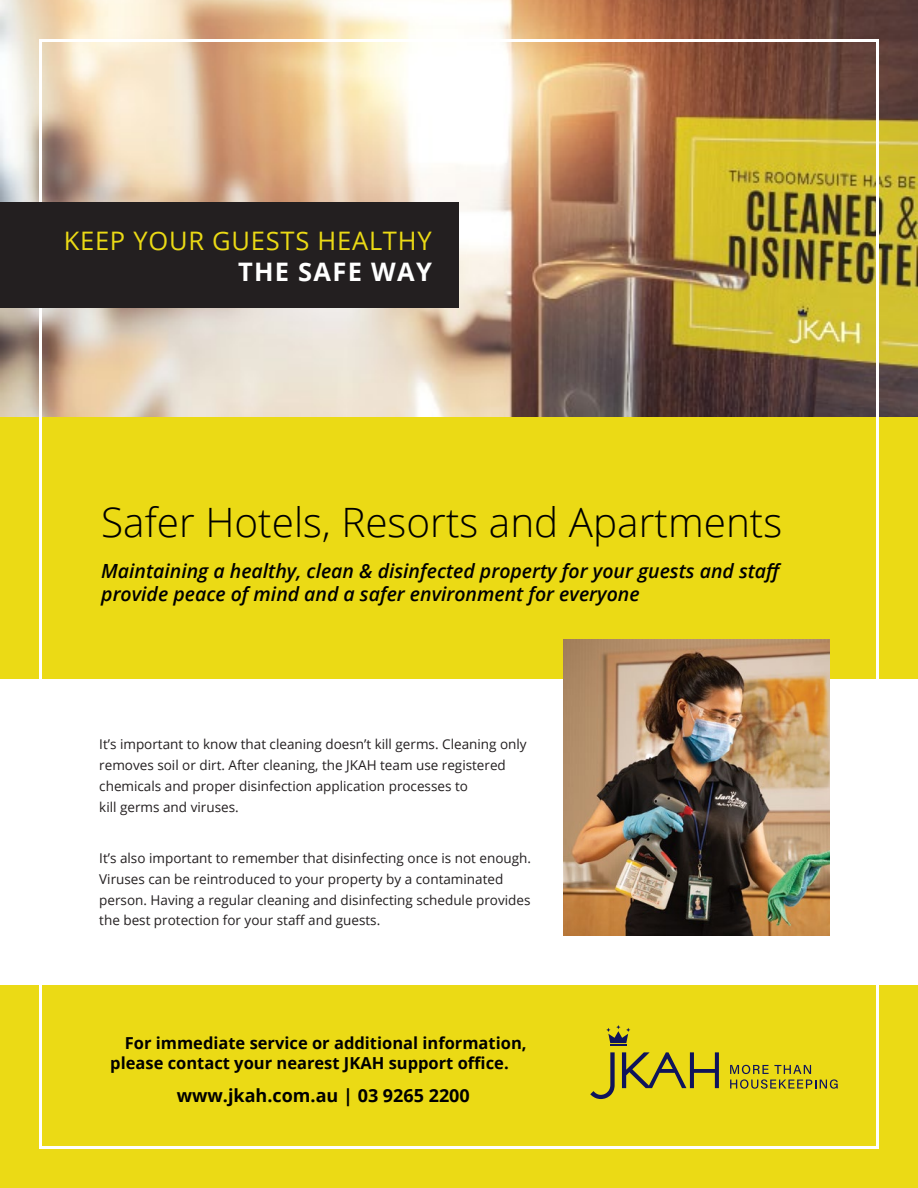
<style>
.page{position:relative;width:918px;height:1188px;background:#fff}
.page>*{position:absolute;margin:0;border:0;box-sizing:border-box;transform-origin:0 0}
.t1{font:300 40.5px "Open Sans";color:#000}
.t2{font:25.5px "Open Sans";letter-spacing:.03em;color:#ebda15}
.t3{font:700 25.5px "Open Sans";letter-spacing:.05em;color:#fff}
.t4{font:italic 600 19.5px/23.4px "Open Sans";color:#000}
.t5{font:700 18px "Open Sans";color:#000}
.t6{font:700 16.5px/19.8px "Open Sans";color:#000}
.t7{font:13.5px/21px "Open Sans";color:#231f20}
</style>
<div class="page">
<img style="left:0;top:0;width:918px;height:417px">
<div style="left:0;top:417px;width:918px;height:261px;background:#ebda15"></div>
<div style="left:0;top:986px;width:918px;height:202px;background:#ebda15"></div>
<img style="left:564px;top:639px;width:266px;height:296px">
<div style="left:0;top:202px;width:459px;height:106px;background:#231f20"></div>
<svg style="left:730px;top:1065px;width:108px;height:24px"></svg>
<svg style="left:590px;top:1052px;width:25px;height:47px"></svg>
<svg style="left:622px;top:1052px;width:97px;height:36px"></svg>
<svg style="left:606px;top:1025px;width:24px;height:21px"></svg>
<h2 class="t2" style="left:64px;top:223px;width:369px">KEEP YOUR GUESTS HEALTHY</h2>
<h2 class="t3" style="left:238px;top:253px;width:195px">THE SAFE WAY</h2>
<h1 class="t1" style="left:101px;top:495px;width:683px">Safer Hotels, Resorts and Apartments</h1>
<h3 class="t4" style="left:101px;top:559px;width:684px">Maintaining a healthy, clean &amp; disinfected property for your guests and staff provide peace of mind and a safer environment for everyone</h3>
<p class="t7" style="left:99px;top:733px;width:429px">It’s important to know that cleaning doesn’t kill germs. Cleaning only removes soil or dirt. After cleaning, the JKAH team use registered chemicals and proper disinfection application processes to<br>kill germs and viruses.</p>
<p class="t7" style="left:99px;top:847px;width:433px">It’s also important to remember that disinfecting once is not enough.<br>Viruses can be reintroduced to your property by a contaminated person. Having a regular cleaning and disinfecting schedule provides the best protection for your staff and guests.</p>
<p class="t6" style="left:110px;top:1033px;width:418px;text-indent:15px">For immediate service or additional information, please contact your nearest JKAH support office.</p>
<h3 class="t5" style="left:177px;top:1082px;width:295px">www.jkah.com.au | 03 9265 2200</h3>
</div>
